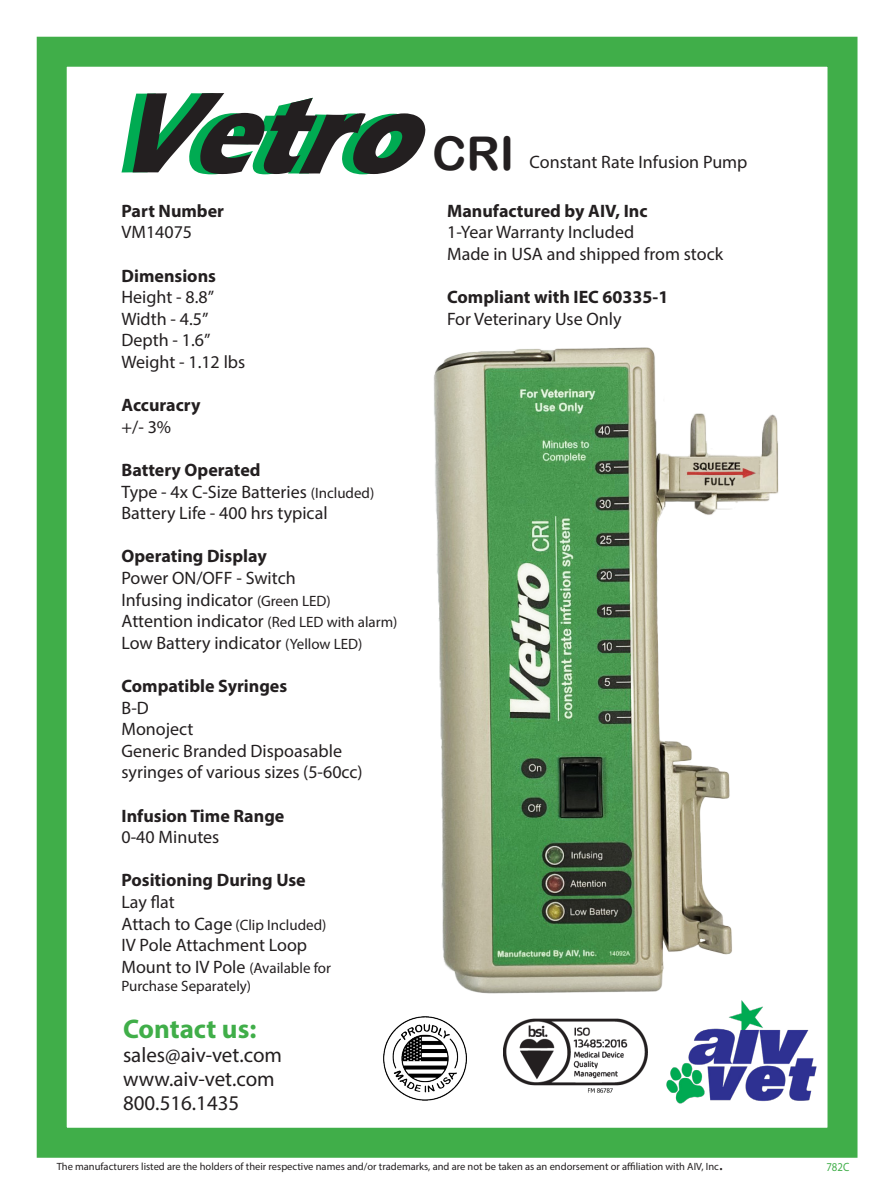
<style>
.page{position:relative;width:891px;height:1188px;background:#fff}
.page>*{position:absolute;margin:0;border:0;box-sizing:border-box;transform-origin:0 0}
.t1{font:46.5px "Arial Rounded MT Bold";color:#231f20}
.t2{font:700 27px "Myriad Pro";color:#40ae49}
.t3{font:21px "Myriad Pro";color:#231f20}
.t4{font:18px "Myriad Pro";color:#231f20}
.t5{font:700 18px "Myriad Pro";color:#231f20}
.t6{font:15px "Myriad Pro";color:#231f20}
.t7{font:12px "Myriad Pro";color:#40ae49;scale:.9 1}
.t8{font:10.5px "Myriad Pro";color:#231f20}
.s1{font-size:15px}
.s2{font-size:18px}
</style>
<div class="page">
<div style="left:37px;top:37px;width:821px;height:1121px;border:30px solid #40ae49"></div>
<img style="left:434px;top:348px;width:344px;height:645px">
<img style="left:504px;top:1018px;width:144px;height:75px">
<img style="left:384px;top:1017px;width:83px;height:83px">
<svg style="left:122px;top:93px;width:304px;height:81px"></svg>
<img style="left:656px;top:992px;width:172px;height:133px">
<p class="t5" style="left:122px;top:199px;width:104px">Part Number</p>
<p class="t4" style="left:122px;top:221px;width:72px">VM14075</p>
<p class="t5" style="left:122px;top:264px;width:96px">Dimensions</p>
<p class="t4" style="left:122px;top:286px;width:94px">Height - 8.8”</p>
<p class="t4" style="left:122px;top:308px;width:88px">Width - 4.5”</p>
<p class="t4" style="left:122px;top:329px;width:90px">Depth - 1.6”</p>
<p class="t4" style="left:122px;top:351px;width:125px">Weight - 1.12 lbs</p>
<p class="t5" style="left:122px;top:393px;width:80px">Accuracry</p>
<p class="t4" style="left:122px;top:416px;width:51px">+/- 3%</p>
<p class="t5" style="left:122px;top:458px;width:141px">Battery Operated</p>
<p class="t4" style="left:122px;top:480px;width:254px">Type - 4x C-Size Batteries <span class="s1">(Included)</span></p>
<p class="t4" style="left:122px;top:502px;width:208px">Battery Life - 400 hrs typical</p>
<p class="t5" style="left:122px;top:545px;width:147px">Operating Display</p>
<p class="t4" style="left:122px;top:567px;width:176px">Power ON/OFF - Switch</p>
<p class="t4" style="left:122px;top:588px;width:211px">Infusing indicator <span class="s1">(Green LED)</span></p>
<p class="t4" style="left:122px;top:610px;width:278px">Attention indicator <span class="s1">(Red LED with alarm)</span></p>
<p class="t4" style="left:122px;top:632px;width:242px">Low Battery indicator <span class="s1">(Yellow LED)</span></p>
<p class="t5" style="left:122px;top:674px;width:167px">Compatible Syringes</p>
<p class="t4" style="left:122px;top:696px;width:29px">B-D</p>
<p class="t4" style="left:122px;top:718px;width:73px">Monoject</p>
<p class="t4" style="left:122px;top:740px;width:222px">Generic Branded Dispoasable</p>
<p class="t4" style="left:122px;top:761px;width:243px">syringes of various sizes (5-60cc)</p>
<p class="t5" style="left:122px;top:804px;width:164px">Infusion Time Range</p>
<p class="t4" style="left:122px;top:826px;width:99px">0-40 Minutes</p>
<p class="t5" style="left:122px;top:869px;width:186px">Positioning During Use</p>
<p class="t4" style="left:122px;top:891px;width:55px">Lay flat</p>
<p class="t6" style="left:122px;top:915px;width:206px"><span class="s2">Attach to Cage</span> (Clip Included)</p>
<p class="t4" style="left:122px;top:934px;width:187px">IV Pole Attachment Loop</p>
<p class="t4" style="left:122px;top:956px;width:211px">Mount to IV Pole <span class="s1">(Available for</span></p>
<p class="t6" style="left:122px;top:976px;width:131px">Purchase Separately)</p>
<p class="t2" style="left:123px;top:1012px;width:135px">Contact us:</p>
<p class="t3" style="left:123px;top:1042px;width:161px">sales@aiv-vet.com</p>
<p class="t3" style="left:123px;top:1066px;width:153px">www.aiv-vet.com</p>
<p class="t3" style="left:123px;top:1090px;width:118px">800.516.1435</p>
<p class="t1" style="left:432px;top:126px;width:84px">CRI</p>
<p class="t4" style="left:530px;top:151px;width:219px">Constant Rate Infusion Pump</p>
<p class="t5" style="left:447px;top:199px;width:202px">Manufactured by AIV, Inc</p>
<p class="t4" style="left:447px;top:221px;width:189px">1-Year Warranty Included</p>
<p class="t4" style="left:447px;top:243px;width:278px">Made in USA and shipped from stock</p>
<p class="t5" style="left:447px;top:285px;width:223px">Compliant with IEC 60335-1</p>
<p class="t4" style="left:447px;top:308px;width:176px">For Veterinary Use Only</p>
<p class="t8" style="left:57px;top:1160px;width:668px">The manufacturers listed are the holders of their respective names and/or trademarks, and are not be taken as an endorsement or affiliation with AIV, Inc<span class="s2">.</span></p>
<p class="t7" style="left:826px;top:1160px;width:27px">782C</p>
</div>
